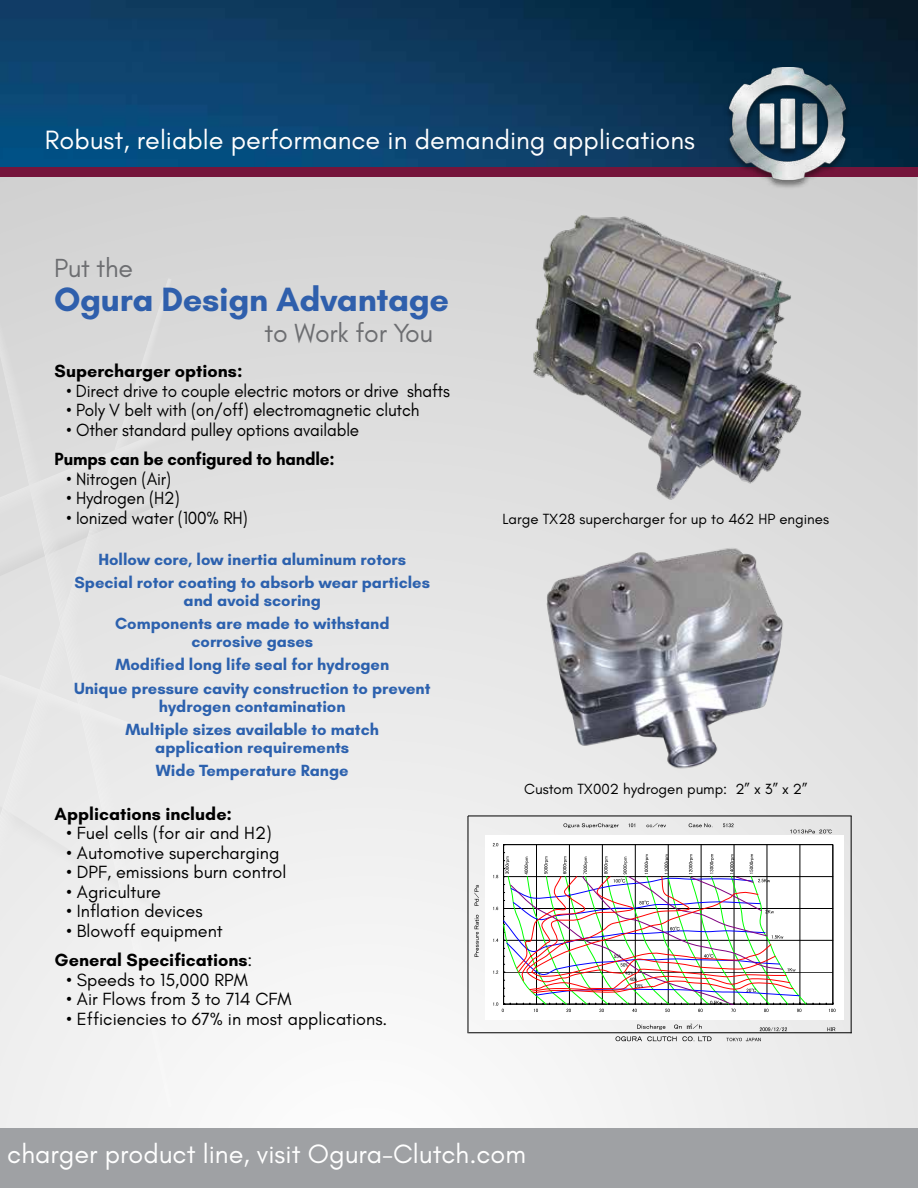
<style>
.page{position:relative;width:918px;height:1188px;background:#fff}
.page>*{position:absolute;margin:0;border:0;box-sizing:border-box;transform-origin:0 0}
.t1{font:700 34.35px "Glacial Indifference";letter-spacing:-.01em;color:#2f5fac}
.t2{font:27px "Glacial Indifference";color:#fff}
.t3{font:26.7px "Glacial Indifference";letter-spacing:-.01em;color:#6d6e71}
.t4{font:18px "Glacial Indifference";color:#000}
.t5{font:18px "Glacial Indifference";color:#000;scale:.95 1}
.t6{font:700 18px/29.7px "Glacial Indifference";color:#000}
.t7{font:700 18px "Glacial Indifference";color:#000;scale:.95 1}
.t8{font:700 16.5px/23.1px "Glacial Indifference";color:#2c61ae;text-align:center}
.t9{font:15px "Glacial Indifference";color:#000}
.t10{font:500 6px "Koz Go Pro";color:#000}
.s1{font-weight:400}
</style>
<div class="page">
<div style="left:0;top:176px;width:918px;height:1012px;background:linear-gradient(to bottom,#d3d3d3,#f9f9f9)"></div>
<svg style="left:173px;top:323px;width:45px;height:439px;background:#ddd"></svg>
<svg style="left:173px;top:415px;width:41px;height:520px;fill:#e8e8e8"></svg>
<div style="left:0;top:1107px;width:172px;height:21px;background:#f3f3f3"></div>
<svg style="left:0;top:242px;width:173px;height:864px;fill:#e6e6e6"></svg>
<img style="left:0;top:0;width:918px;height:167px">
<div style="left:0;top:167px;width:918px;height:10px;background:#75153b"></div>
<img style="left:533px;top:539px;width:261px;height:238px">
<div style="left:0;top:1128px;width:918px;height:60px;background:#9fa1a4"></div>
<img style="left:724px;top:68px;width:126px;height:122px">
<svg style="left:563px;top:823px;width:171px;height:5px"></svg>
<svg style="left:790px;top:829px;width:42px;height:4px"></svg>
<svg style="left:760px;top:1027px;width:75px;height:4px"></svg>
<svg style="left:615px;top:1036px;width:97px;height:5px"></svg>
<svg style="left:726px;top:1038px;width:35px;height:3px"></svg>
<hr style="left:467px;top:816px;width:1px;height:217px;background:#000">
<hr style="left:851px;top:816px;width:1px;height:217px;background:#000">
<hr style="left:468px;top:815px;width:384px;height:1px;background:#000">
<hr style="left:468px;top:1032px;width:384px;height:1px;background:#000">
<div style="left:486px;top:835px;width:358px;height:185px;background:#fff"></div>
<hr style="left:833px;top:845px;width:1px;height:159px;background:#000">
<svg style="left:503px;top:844px;width:330px;height:10px"></svg>
<svg style="left:493px;top:843px;width:5px;height:3px"></svg>
<svg style="left:637px;top:1025px;width:45px;height:5px"></svg>
<svg style="left:693px;top:1024px;width:9px;height:5px"></svg>
<svg style="left:474px;top:885px;width:5px;height:72px"></svg>
<svg style="left:493px;top:854px;width:343px;height:158px"></svg>
<img style="left:500px;top:211px;width:329px;height:292px">
<h2 class="t2" style="left:45px;top:125px;width:652px">Robust, reliable performance in demanding applications</h2>
<h3 class="t3" style="left:54px;top:253px;width:81px">Put the</h3>
<h1 class="t1" style="left:54px;top:279px;width:397px">Ogura Design Advantage</h1>
<h3 class="t3" style="left:265px;top:318px;width:170px">to Work for You</h3>
<p class="t6" style="left:55px;top:356px;width:189px">Supercharger options:</p>
<p class="t5" style="left:67px;top:381px;width:405px">• Direct drive to couple electric motors or drive shafts</p>
<p class="t5" style="left:67px;top:400px;width:373px">• Poly V belt with (on/off) electromagnetic clutch</p>
<p class="t5" style="left:67px;top:420px;width:309px">• Other standard pulley options available</p>
<p class="t7" style="left:55px;top:448px;width:296px">Pumps can be configured to handle:</p>
<p class="t5" style="left:67px;top:469px;width:112px">• Nitrogen (Air)</p>
<p class="t5" style="left:67px;top:488px;width:121px">• Hydrogen (H2)</p>
<p class="t5" style="left:67px;top:508px;width:192px">• Ionized water (100% RH)</p>
<p class="t8" style="left:75px;top:548px;width:357px">Hollow core, low inertia aluminum rotors<br>Special rotor coating to absorb wear particles</p>
<p class="t8" style="left:115px;top:589px;width:276px">and avoid scoring<br>Components are made to withstand</p>
<p class="t8" style="left:74px;top:630px;width:358px">corrosive gases<br>Modified long life seal for hydrogen<br>Unique pressure cavity construction to prevent</p>
<p class="t8" style="left:126px;top:694px;width:255px">hydrogen contamination<br>Multiple sizes available to match</p>
<p class="t8" style="left:155px;top:735px;width:196px;text-align:left">application requirements<br>Wide Temperature Range</p>
<p class="t6" style="left:55px;top:799px;width:179px">Applications include:</p>
<p class="t4" style="left:67px;top:823px;width:207px">• Fuel cells (for air and H2)</p>
<p class="t4" style="left:67px;top:843px;width:214px">• Automotive supercharging</p>
<p class="t4" style="left:67px;top:862px;width:221px">• DPF, emissions burn control</p>
<p class="t4" style="left:67px;top:882px;width:96px">• Agriculture</p>
<p class="t4" style="left:67px;top:901px;width:137px">• Inflation devices</p>
<p class="t6" style="left:55px;top:916px;width:199px;text-indent:12px"><span class="s1">• Blowoff equipment<br></span>General Specifications<span class="s1">:</span></p>
<p class="t4" style="left:67px;top:970px;width:183px">• Speeds to 15,000 RPM</p>
<p class="t4" style="left:67px;top:989px;width:227px">• Air Flows from 3 to 714 CFM</p>
<p class="t4" style="left:67px;top:1009px;width:322px">• Efficiencies to 67% in most applications.</p>
<p class="t9" style="left:503px;top:510px;width:328px">Large TX28 supercharger for up to 462 HP engines</p>
<p class="t9" style="left:524px;top:780px;width:285px">Custom TX002 hydrogen pump: 2” x 3” x 2”</p>
<p class="t10" style="left:686px;top:1023px;width:8px">㎥</p>
<h2 class="t2" style="left:7px;top:1139px;width:520px">charger product line, visit Ogura-Clutch.com</h2>
</div>
